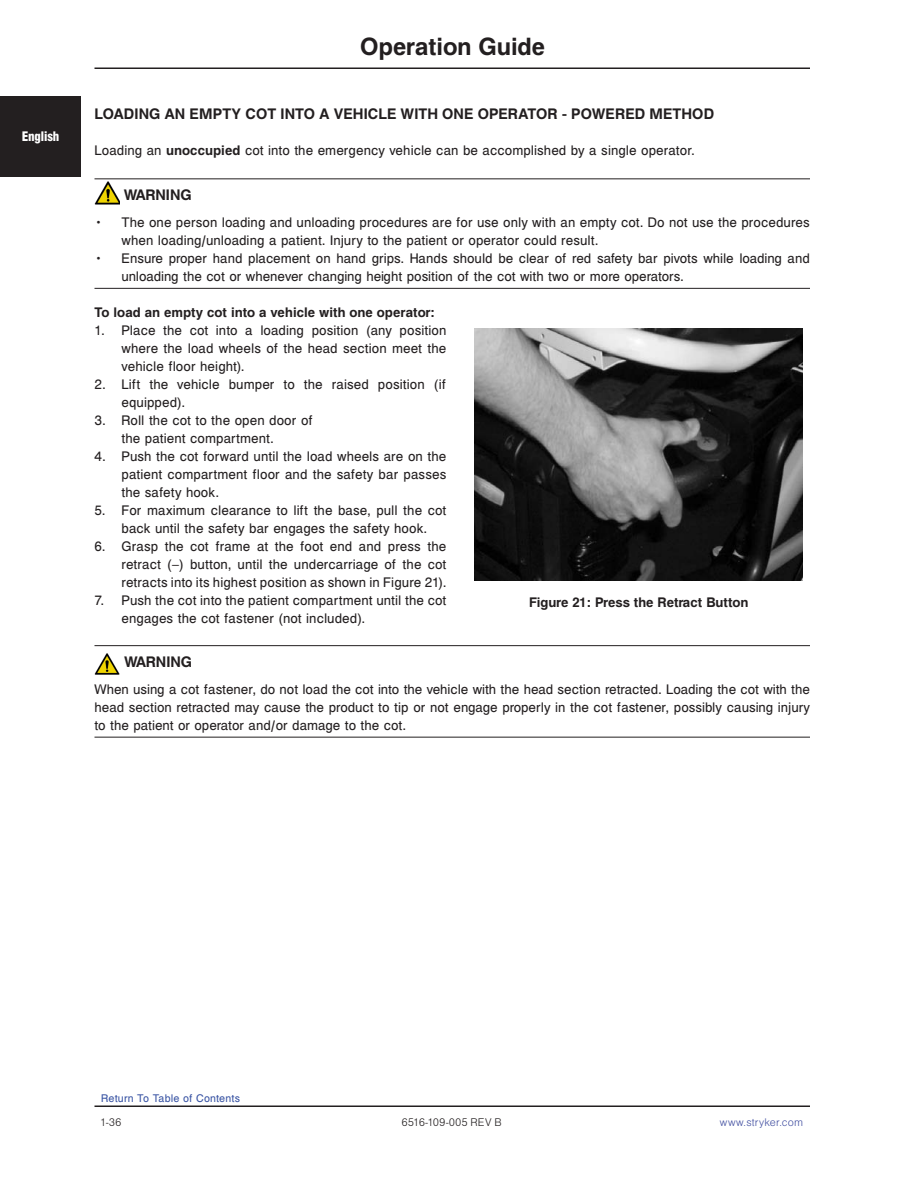
<style>
.page{position:relative;width:918px;height:1188px;background:#fff}
.page>*{position:absolute;margin:0;border:0;box-sizing:border-box;transform-origin:0 0}
.Page_Heading_2nd_pag{font:700 27px "Helen Pro";letter-spacing:-.005em;color:#231f20}
.Page_Sub-Heading_1{font:700 16.5px "Helen Pro";letter-spacing:.005em;color:#231f20}
.CAUTION_-_WARNING{font:700 16.5px "Helen Pro";color:#231f20}
.CAUTION-WARNING_Text{font:15px/18px "Helen Pro";letter-spacing:.005em;color:#231f20}
.Figure_Caption{font:700 15px "Helen Pro";color:#231f20}
.Bullet_no_space{font:15px/18px "Helen Pro";letter-spacing:.005em;color:#231f20}
.t1{font:900 condensed 15px "Helen Pro";letter-spacing:-.01em;color:#fff}
.t2{font:12px "Helen Pro";letter-spacing:.01em;color:#3853a3}
.t3{font:300 12px "Helen Pro";letter-spacing:.03em;color:#231f20}
.t4{font:300 12px "Helen Pro";letter-spacing:.02em;color:#4653a3}
.s1{font-weight:700}
</style>
<div class="page">
<hr style="left:94px;top:1106px;width:716px;height:1px;background:#231f20">
<div style="left:0;top:96px;width:81px;height:81px;background:#231f20"></div>
<hr style="left:94px;top:68px;width:716px;height:1px;background:#231f20">
<hr style="left:94px;top:178px;width:716px;height:1px;background:#231f20">
<hr style="left:94px;top:288px;width:716px;height:1px;background:#231f20">
<hr style="left:94px;top:645px;width:716px;height:1px;background:#231f20">
<hr style="left:94px;top:737px;width:716px;height:1px;background:#231f20">
<img style="left:94px;top:182px;width:25px;height:23px">
<img style="left:94px;top:653px;width:26px;height:22px">
<img style="left:475px;top:328px;width:328px;height:252px">
<p class="t1" style="left:22px;top:128px;width:39px">English</p>
<p class="Page_Heading_2nd_pag" style="left:360px;top:32px;width:186px">Operation Guide</p>
<p class="Page_Sub-Heading_1" style="left:94px;top:105px;width:621px">LOADING AN EMPTY COT INTO A VEHICLE WITH ONE OPERATOR - POWERED METHOD</p>
<p class="CAUTION-WARNING_Text" style="left:94px;top:141px;width:602px">Loading an <span class="s1">unoccupied</span> cot into the emergency vehicle can be accomplished by a single operator.</p>
<p class="CAUTION_-_WARNING" style="left:124px;top:186px;width:69px">WARNING</p>
<p class="CAUTION-WARNING_Text" style="left:122px;top:213px;width:690px;text-indent:-27px">• The one person loading and unloading procedures are for use only with an empty cot. Do not use the procedures when loading/unloading a patient. Injury to the patient or operator could result.</p>
<p class="CAUTION-WARNING_Text" style="left:122px;top:249px;width:690px;text-indent:-27px">• Ensure proper hand placement on hand grips. Hands should be clear of red safety bar pivots while loading and unloading the cot or whenever changing height position of the cot with two or more operators.</p>
<p class="Figure_Caption" style="left:94px;top:305px;width:342px">To load an empty cot into a vehicle with one operator:</p>
<p class="CAUTION-WARNING_Text" style="left:122px;top:321px;width:326px;text-align:justify;text-indent:-27px">1. Place the cot into a loading position (any position where the load wheels of the head section meet the vehicle floor height).</p>
<p class="CAUTION-WARNING_Text" style="left:122px;top:375px;width:326px;text-indent:-27px">2. Lift the vehicle bumper to the raised position (if equipped).</p>
<p class="Bullet_no_space" style="left:122px;top:411px;width:193px;text-indent:-27px">3. Roll the cot to the open door of the patient compartment.</p>
<p class="CAUTION-WARNING_Text" style="left:122px;top:447px;width:326px;text-align:justify;text-indent:-27px">4. Push the cot forward until the load wheels are on the patient compartment floor and the safety bar passes the safety hook.</p>
<p class="CAUTION-WARNING_Text" style="left:94px;top:501px;width:353px;text-align:center">5. For maximum clearance to lift the base, pull the cot back until the safety bar engages the safety hook.</p>
<p class="CAUTION-WARNING_Text" style="left:122px;top:537px;width:326px;text-align:justify;text-indent:-27px">6. Grasp the cot frame at the foot end and press the retract (–) button, until the undercarriage of the cot retracts into its highest position as shown in Figure 21).</p>
<p class="CAUTION-WARNING_Text" style="left:122px;top:591px;width:326px;text-indent:-27px">7. Push the cot into the patient compartment until the cot engages the cot fastener (not included).</p>
<p class="CAUTION_-_WARNING" style="left:124px;top:653px;width:69px">WARNING</p>
<p class="CAUTION-WARNING_Text" style="left:94px;top:680px;width:717px;text-align:justify">When using a cot fastener, do not load the cot into the vehicle with the head section retracted. Loading the cot with the head section retracted may cause the product to tip or not engage properly in the cot fastener, possibly causing injury to the patient or operator and/or damage to the cot.</p>
<p class="Figure_Caption" style="left:529px;top:595px;width:221px">Figure 21: Press the Retract Button</p>
<p class="t2" style="left:101px;top:1092px;width:140px">Return To Table of Contents</p>
<p class="t3" style="left:100px;top:1116px;width:22px">1-36</p>
<p class="t3" style="left:402px;top:1116px;width:101px">6516-109-005 REV B</p>
<p class="t4" style="left:720px;top:1116px;width:85px">www.stryker.com</p>
</div>
